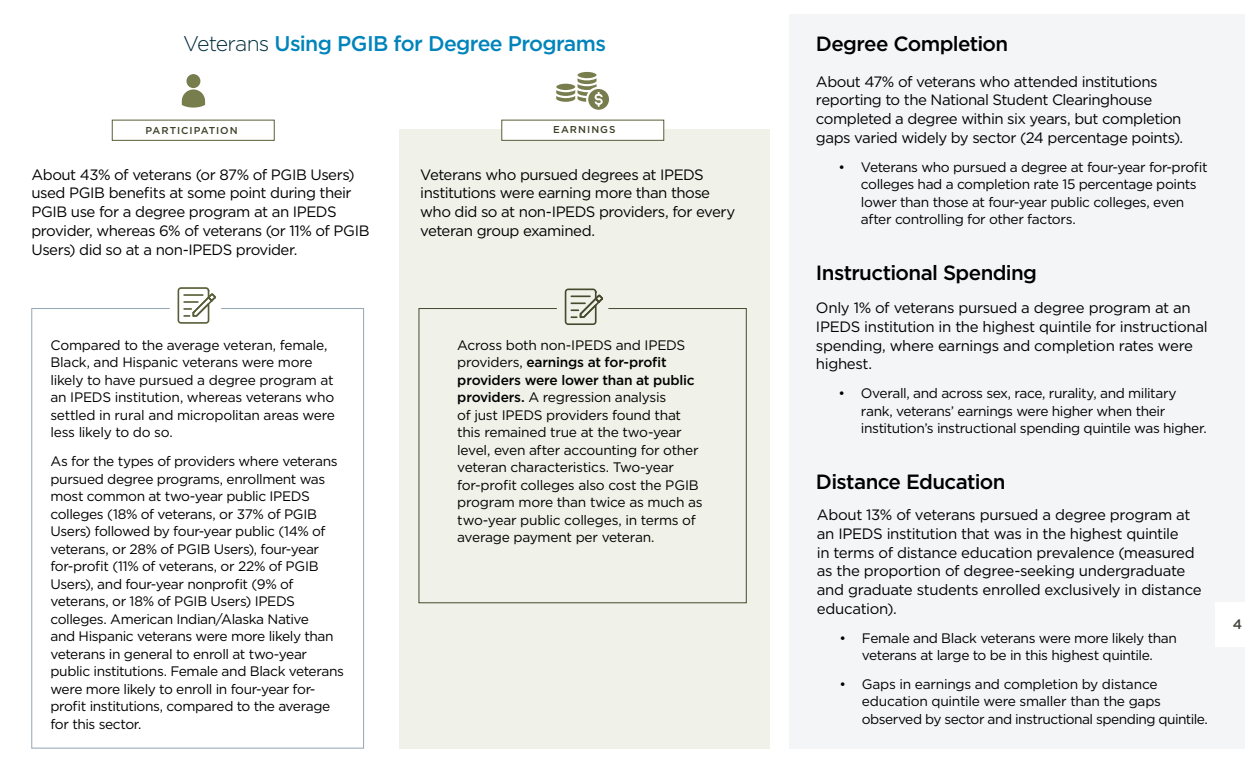
<style>
.page{position:relative;width:1260px;height:765px;background:#fff}
.page>*{position:absolute;margin:0;border:0;box-sizing:border-box;transform-origin:0 0}
.t1{font:500 21.25px "Gotham";letter-spacing:-.03em;color:#0084bb}
.t2{font:500 20.62px "Gotham";letter-spacing:-.03em;color:#000}
.t3{font:15px/18.8px "Gotham";letter-spacing:-.03em;color:#000}
.t4{font:13.75px/17.5px "Gotham";letter-spacing:-.025em;color:#000}
.t5{font:500 13.75px "Gotham";color:#40453a}
.t6{font:500 10px "Gotham";letter-spacing:.095em;color:#3d4026}
.s1{font-weight:300;color:#002e3d}
.s2{font-weight:500}
</style>
<div class="page">
<div style="left:789px;top:14px;width:456px;height:734px;background:#f3f5f7"></div>
<div style="left:1215px;top:602px;width:45px;height:45px;background:#fff"></div>
<div style="left:399px;top:129px;width:371px;height:619px;background:#f0f1e8"></div>
<div style="left:31px;top:308px;width:333px;height:440px;border:1px solid #94a6b3"></div>
<div style="left:170px;top:281px;width:51px;height:52px;background:#fff;border-radius:50%"></div>
<svg style="left:178px;top:287px;width:38px;height:37px"></svg>
<div style="left:419px;top:308px;width:328px;height:295px;border:1px solid #474a2e"></div>
<div style="left:557px;top:282px;width:51px;height:52px;background:#f0f1e8;border-radius:50%"></div>
<svg style="left:565px;top:289px;width:38px;height:36px"></svg>
<div style="left:112px;top:120px;width:163px;height:21px;border:1px solid #595e38"></div>
<div style="left:501px;top:120px;width:163px;height:21px;background:#fff;border:1px solid #595e38"></div>
<div style="left:186px;top:74px;width:14px;height:14px;background:#787d4d;border-radius:50%"></div>
<svg style="left:182px;top:89px;width:23px;height:19px"></svg>
<div style="left:578px;top:72px;width:19px;height:6px;background:#787d4d;border-radius:50%"></div>
<svg style="left:556px;top:78px;width:53px;height:32px"></svg>
<h1 class="t1" style="left:183px;top:30px;width:424px"><span class="s1">Veterans</span> Using PGIB for Degree Programs</h1>
<h2 class="t2" style="left:816px;top:30px;width:194px">Degree Completion</h2>
<p class="t3" style="left:816px;top:72px;width:369px">About 47% of veterans who attended institutions reporting to the National Student Clearinghouse completed a degree within six years, but completion gaps varied widely by sector (24 percentage points).</p>
<p class="t4" style="left:861px;top:158px;width:348px;text-indent:-22px">• Veterans who pursued a degree at four-year for-profit colleges had a completion rate 15 percentage points lower than those at four-year public colleges, even after controlling for other factors.</p>
<p class="t6" style="left:146px;top:124px;width:94px">PARTICIPATION</p>
<p class="t6" style="left:553px;top:123px;width:64px">EARNINGS</p>
<p class="t3" style="left:31px;top:165px;width:340px">About 43% of veterans (or 87% of PGIB Users) used PGIB benefits at some point during their PGIB use for a degree program at an IPEDS provider, whereas 6% of veterans (or 11% of PGIB Users) did so at a non-IPEDS provider.</p>
<p class="t3" style="left:420px;top:165px;width:317px">Veterans who pursued degrees at IPEDS institutions were earning more than those who did so at non-IPEDS providers, for every veteran group examined.</p>
<p class="t4" style="left:50px;top:336px;width:286px">Compared to the average veteran, female, Black, and Hispanic veterans were more likely to have pursued a degree program at an IPEDS institution, whereas veterans who settled in rural and micropolitan areas were less likely to do so.</p>
<p class="t4" style="left:50px;top:452px;width:295px">As for the types of providers where veterans pursued degree programs, enrollment was most common at two-year public IPEDS colleges (18% of veterans, or 37% of PGIB Users) followed by four-year public (14% of veterans, or 28% of PGIB Users), four-year for-profit (11% of veterans, or 22% of PGIB Users), and four-year nonprofit (9% of veterans, or 18% of PGIB Users) IPEDS colleges. American Indian/Alaska Native<br>and Hispanic veterans were more likely than veterans in general to enroll at two-year public institutions. Female and Black veterans were more likely to enroll in four-year for&shy;profit institutions, compared to the average for this sector.</p>
<p class="t4" style="left:457px;top:336px;width:247px">Across both non-IPEDS and IPEDS providers, <span class="s2">earnings at for-profit providers were lower than at public providers.</span> A regression analysis<br>of just IPEDS providers found that this remained true at the two-year level, even after accounting for other veteran characteristics. Two-year for-profit colleges also cost the PGIB program more than twice as much as two-year public colleges, in terms of average payment per veteran.</p>
<h2 class="t2" style="left:816px;top:259px;width:223px">Instructional Spending</h2>
<p class="t3" style="left:816px;top:298px;width:393px">Only 1% of veterans pursued a degree program at an IPEDS institution in the highest quintile for instructional spending, where earnings and completion rates were highest.</p>
<p class="t4" style="left:861px;top:384px;width:347px;text-indent:-22px">• Overall, and across sex, race, rurality, and military rank, veterans’ earnings were higher when their institution’s instructional spending quintile was higher.</p>
<h2 class="t2" style="left:816px;top:469px;width:191px">Distance Education</h2>
<p class="t3" style="left:817px;top:505px;width:386px">About 13% of veterans pursued a degree program at an IPEDS institution that was in the highest quintile<br>in terms of distance education prevalence (measured as the proportion of degree-seeking undergraduate and graduate students enrolled exclusively in distance education).</p>
<p class="t4" style="left:839px;top:629px;width:339px;text-align:center">• Female and Black veterans were more likely than veterans at large to be in this highest quintile.</p>
<p class="t4" style="left:862px;top:675px;width:347px;text-indent:-22px">• Gaps in earnings and completion by distance education quintile were smaller than the gaps observed by sector and instructional spending quintile.</p>
<p class="t5" style="left:1233px;top:615px;width:11px">4</p>
</div>
